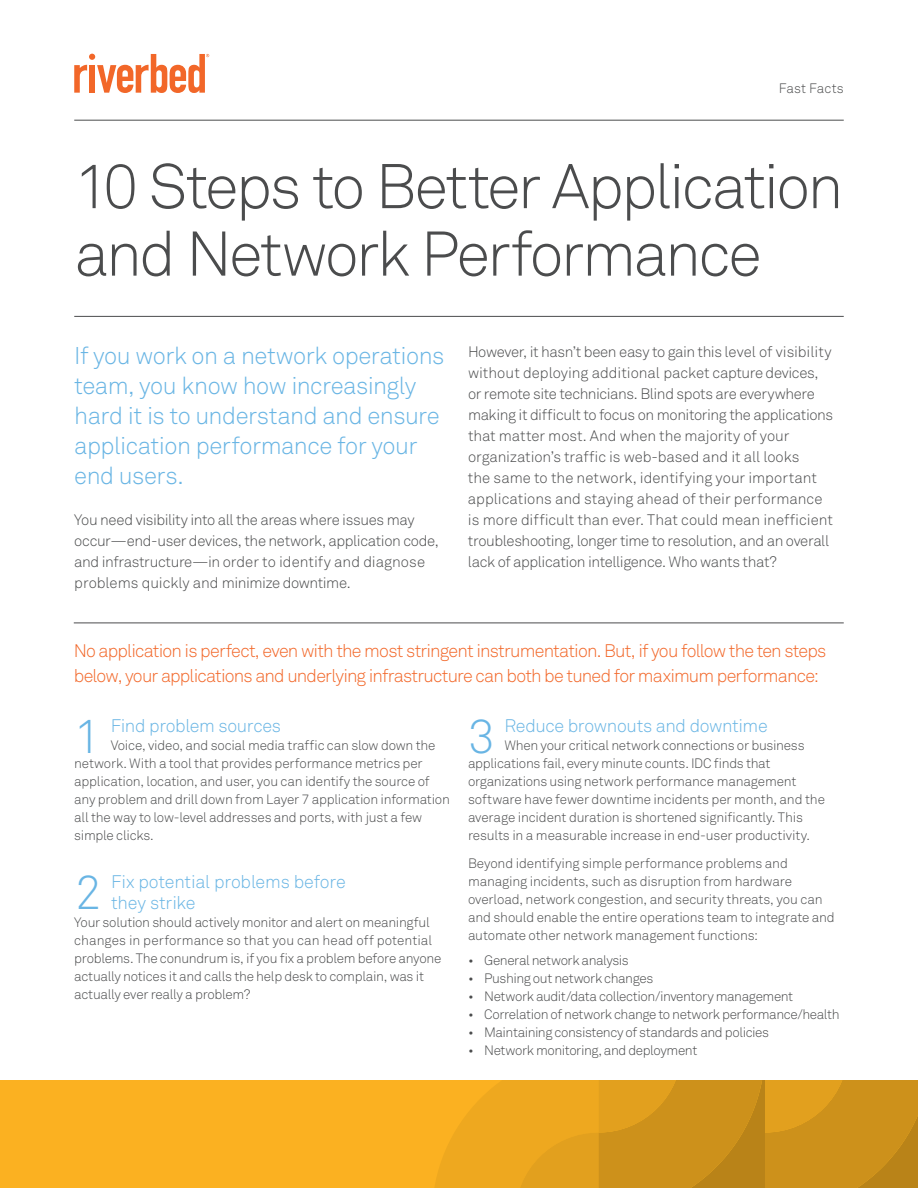
<style>
.page{position:relative;width:918px;height:1188px;background:#fff}
.page>*{position:absolute;margin:0;border:0;box-sizing:border-box;transform-origin:0 0}
.t1{font:300 62.25px/67.5px "Akkurat Pro";letter-spacing:-.045em;color:#4b4c4d}
.t2{font:300 47.55px "Akkurat Pro";color:#69b5e4}
.t3{font:300 24px/30px "Akkurat Pro";letter-spacing:-.02em;color:#69b5e4}
.t4{font:300 18px/25.5px "Akkurat Pro";letter-spacing:-.045em;color:#f26729}
.t5{font:300 18px/21px "Akkurat Pro";letter-spacing:-.015em;color:#69b5e4}
.t6{font:300 15px/21px "Akkurat Pro";letter-spacing:-.015em;color:#4b4c4d}
.t7{font:300 13.5px/18px "Akkurat Pro";letter-spacing:-.015em;color:#4b4c4d}
.t8{font:300 13.5px "Akkurat Pro";letter-spacing:-.035em;color:#4b4c4d}
</style>
<div class="page">
<svg style="left:74px;top:54px;width:135px;height:39px"></svg>
<div style="left:0;top:1080px;width:918px;height:108px;background:#fbb121"></div>
<svg style="left:435px;top:1080px;width:483px;height:108px"></svg>
<hr style="left:74px;top:120px;width:770px;height:1px;background:#4b4c4d">
<hr style="left:74px;top:316px;width:770px;height:1px;background:#4b4c4d">
<hr style="left:74px;top:623px;width:770px;height:1px;background:#4b4c4d">
<p class="t7" style="left:779px;top:79px;width:66px">Fast Facts</p>
<h1 class="t1" style="left:74px;top:153px;width:771px">10 Steps to Better Application and Network Performance</h1>
<h3 class="t3" style="left:74px;top:341px;width:372px">If you work on a network operations team, you know how increasingly hard it is to understand and ensure application performance for your end users.</h3>
<p class="t6" style="left:74px;top:510px;width:366px">You need visibility into all the areas where issues may occur—end-user devices, the network, application code, and infrastructure—in order to identify and diagnose problems quickly and minimize downtime.</p>
<p class="t6" style="left:468px;top:342px;width:367px">However, it hasn’t been easy to gain this level of visibility without deploying additional packet capture devices, or remote site technicians. Blind spots are everywhere making it difficult to focus on monitoring the applications that matter most. And when the majority of your organization’s traffic is web-based and it all looks<br>the same to the network, identifying your important applications and staying ahead of their performance is more difficult than ever. That could mean inefficient troubleshooting, longer time to resolution, and an overall lack of application intelligence. Who wants that?</p>
<h3 class="t4" style="left:74px;top:638px;width:754px">No application is perfect, even with the most stringent instrumentation. But, if you follow the ten steps below, your applications and underlying infrastructure can both be tuned for maximum performance:</h3>
<h2 class="t2" style="left:74px;top:708px;width:29px">1</h2>
<h3 class="t5" style="left:111px;top:715px;width:172px">Find problem sources</h3>
<p class="t7" style="left:74px;top:736px;width:377px;text-indent:36px">Voice, video, and social media traffic can slow down the network. With a tool that provides performance metrics per application, location, and user, you can identify the source of any problem and drill down from Layer 7 application information all the way to low-level addresses and ports, with just a few simple clicks.</p>
<h2 class="t2" style="left:74px;top:864px;width:29px">2</h2>
<h3 class="t5" style="left:111px;top:871px;width:236px">Fix potential problems before they strike</h3>
<p class="t7" style="left:74px;top:913px;width:369px">Your solution should actively monitor and alert on meaningful changes in performance so that you can head off potential problems. The conundrum is, if you fix a problem before anyone actually notices it and calls the help desk to complain, was it actually ever really a problem?</p>
<h2 class="t2" style="left:468px;top:708px;width:29px">3</h2>
<h3 class="t5" style="left:504px;top:715px;width:265px">Reduce brownouts and downtime</h3>
<p class="t7" style="left:468px;top:736px;width:358px;text-indent:36px">When your critical network connections or business applications fail, every minute counts. IDC finds that organizations using network performance management software have fewer downtime incidents per month, and the average incident duration is shortened significantly. This results in a measurable increase in end-user productivity.</p>
<p class="t7" style="left:468px;top:855px;width:368px">Beyond identifying simple performance problems and managing incidents, such as disruption from hardware overload, network congestion, and security threats, you can and should enable the entire operations team to integrate and automate other network management functions:</p>
<p class="t7" style="left:468px;top:951px;width:162px">• General network analysis</p>
<p class="t7" style="left:468px;top:969px;width:187px">• Pushing out network changes</p>
<p class="t7" style="left:468px;top:987px;width:327px">• Network audit/data collection/inventory management</p>
<p class="t7" style="left:468px;top:1005px;width:373px">• Correlation of network change to network performance/health</p>
<p class="t8" style="left:468px;top:1024px;width:303px">• Maintaining consistency of standards and policies</p>
<p class="t7" style="left:468px;top:1041px;width:231px">• Network monitoring, and deployment</p>
</div>
